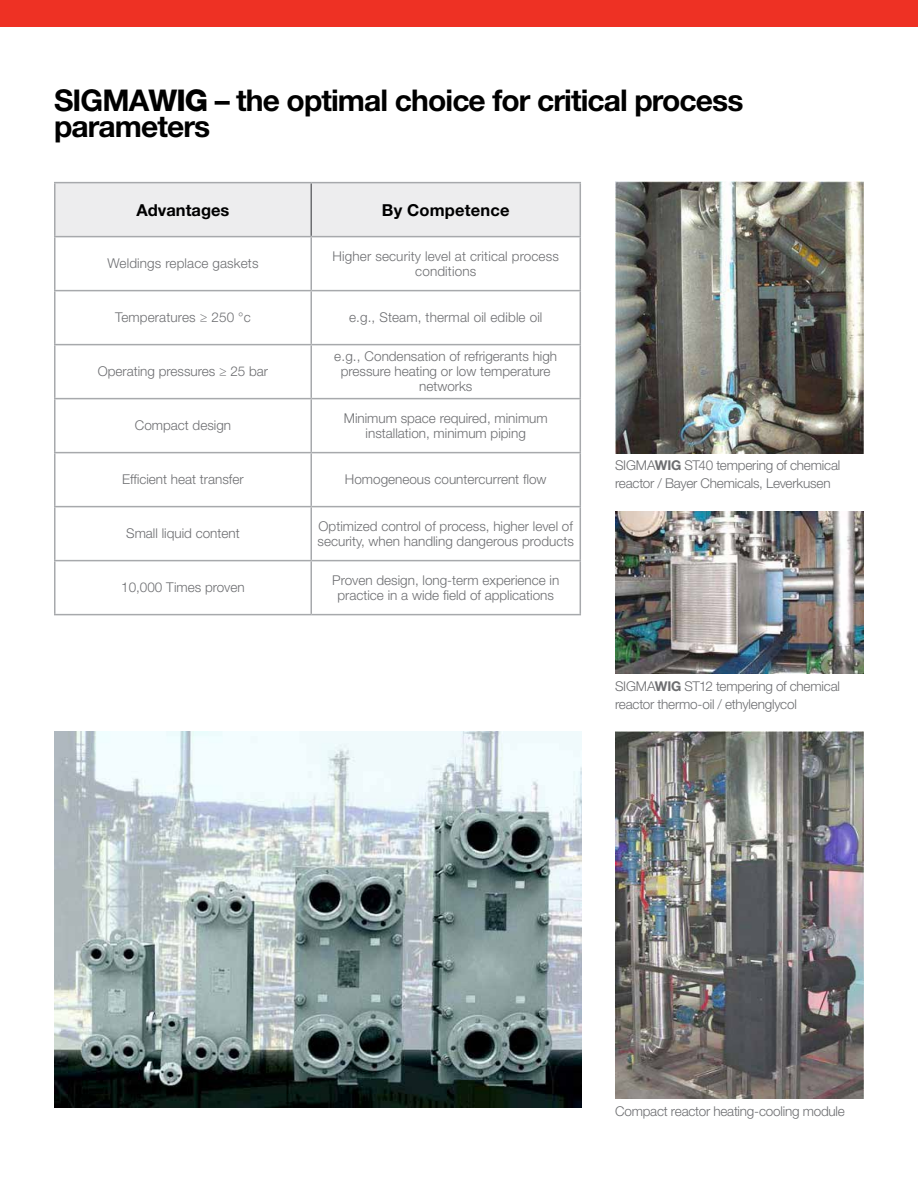
<style>
.page{position:relative;width:918px;height:1188px;background:#fff}
.page>*{position:absolute;margin:0;border:0;box-sizing:border-box;transform-origin:0 0}
.t1{font:700 30px/25.5px "Helvetica Neue LT Std";letter-spacing:-.03em;color:#000}
.t2{font:700 16.5px "Helvetica Neue LT Std";letter-spacing:.01em;color:#000}
.t3{font:300 13.5px/15px "Helvetica Neue LT Std";color:#6d6e71;text-align:center}
.s1{font-weight:800}
.s2{font-weight:700}
</style>
<div class="page">
<div style="left:56px;top:183px;width:524px;height:53px;background:#ededee"></div>
<hr style="left:310px;top:183px;width:2px;height:53px;background:#6d6e71">
<hr style="left:54px;top:182px;width:257px;height:1px;background:#a7a9ac">
<hr style="left:54px;top:183px;width:2px;height:53px;background:#a7a9ac">
<hr style="left:311px;top:182px;width:270px;height:1px;background:#a7a9ac">
<hr style="left:580px;top:183px;width:1px;height:53px;background:#a7a9ac">
<hr style="left:54px;top:291px;width:2px;height:53px;background:#a7a9ac">
<hr style="left:311px;top:290px;width:270px;height:1px;background:#a7a9ac">
<hr style="left:54px;top:344px;width:257px;height:1px;background:#a7a9ac">
<hr style="left:54px;top:345px;width:2px;height:53px;background:#a7a9ac">
<hr style="left:54px;top:398px;width:257px;height:1px;background:#a7a9ac">
<hr style="left:54px;top:399px;width:2px;height:53px;background:#a7a9ac">
<hr style="left:54px;top:452px;width:257px;height:1px;background:#a7a9ac">
<hr style="left:54px;top:453px;width:2px;height:53px;background:#a7a9ac">
<hr style="left:54px;top:506px;width:257px;height:1px;background:#a7a9ac">
<hr style="left:54px;top:507px;width:2px;height:53px;background:#a7a9ac">
<hr style="left:54px;top:560px;width:257px;height:1px;background:#a7a9ac">
<hr style="left:54px;top:561px;width:2px;height:53px;background:#a7a9ac">
<hr style="left:54px;top:614px;width:257px;height:1px;background:#a7a9ac">
<hr style="left:311px;top:236px;width:270px;height:1px;background:#a7a9ac">
<hr style="left:580px;top:237px;width:1px;height:53px;background:#a7a9ac">
<hr style="left:310px;top:291px;width:2px;height:53px;background:#a7a9ac">
<hr style="left:580px;top:291px;width:1px;height:53px;background:#a7a9ac">
<hr style="left:311px;top:344px;width:270px;height:1px;background:#a7a9ac">
<hr style="left:310px;top:345px;width:2px;height:53px;background:#a7a9ac">
<hr style="left:580px;top:345px;width:1px;height:53px;background:#a7a9ac">
<hr style="left:311px;top:398px;width:270px;height:1px;background:#a7a9ac">
<hr style="left:310px;top:399px;width:2px;height:53px;background:#a7a9ac">
<hr style="left:580px;top:399px;width:1px;height:53px;background:#a7a9ac">
<hr style="left:311px;top:452px;width:270px;height:1px;background:#a7a9ac">
<hr style="left:310px;top:453px;width:2px;height:53px;background:#a7a9ac">
<hr style="left:580px;top:453px;width:1px;height:53px;background:#a7a9ac">
<hr style="left:311px;top:506px;width:270px;height:1px;background:#a7a9ac">
<hr style="left:310px;top:507px;width:2px;height:53px;background:#a7a9ac">
<hr style="left:580px;top:507px;width:1px;height:53px;background:#a7a9ac">
<hr style="left:311px;top:560px;width:270px;height:1px;background:#a7a9ac">
<hr style="left:310px;top:561px;width:2px;height:53px;background:#a7a9ac">
<hr style="left:580px;top:561px;width:1px;height:53px;background:#a7a9ac">
<hr style="left:311px;top:614px;width:270px;height:1px;background:#a7a9ac">
<hr style="left:54px;top:236px;width:257px;height:1px;background:#a7a9ac">
<hr style="left:54px;top:237px;width:2px;height:53px;background:#a7a9ac">
<hr style="left:310px;top:237px;width:2px;height:53px;background:#a7a9ac">
<hr style="left:54px;top:290px;width:257px;height:1px;background:#a7a9ac">
<div style="left:0;top:0;width:918px;height:27px;background:#ee3124"></div>
<img style="left:615px;top:182px;width:249px;height:271px">
<img style="left:615px;top:511px;width:249px;height:162px">
<img style="left:615px;top:731px;width:249px;height:367px">
<img style="left:54px;top:731px;width:527px;height:376px">
<h1 class="t1" style="left:54px;top:87px;width:691px">SIGMA<span class="s1">WIG</span> – the optimal choice for critical process parameters</h1>
<p class="t2" style="left:137px;top:199px;width:94px">Advantages</p>
<p class="t2" style="left:382px;top:199px;width:129px">By Competence</p>
<p class="t3" style="left:107px;top:256px;width:153px">Weldings replace gaskets</p>
<p class="t3" style="left:333px;top:248px;width:228px">Higher security level at critical process conditions</p>
<p class="t3" style="left:115px;top:310px;width:137px">Temperatures ≥ 250 °c</p>
<p class="t3" style="left:349px;top:310px;width:195px">e.g., Steam, thermal oil edible oil</p>
<p class="t3" style="left:98px;top:364px;width:172px">Operating pressures ≥ 25 bar</p>
<p class="t3" style="left:334px;top:349px;width:224px">e.g., Condensation of refrigerants high pressure heating or low temperature networks</p>
<p class="t3" style="left:135px;top:418px;width:98px">Compact design</p>
<p class="t3" style="left:344px;top:410px;width:206px">Minimum space required, minimum installation, minimum piping</p>
<p class="t3" style="left:122px;top:472px;width:123px">Efficient heat transfer</p>
<p class="t3" style="left:345px;top:472px;width:203px">Homogeneous countercurrent flow</p>
<p class="t3" style="left:126px;top:526px;width:115px">Small liquid content</p>
<p class="t3" style="left:318px;top:518px;width:258px;text-align:left">Optimized control of process, higher level of security, when handling dangerous products</p>
<p class="t3" style="left:121px;top:580px;width:125px">10,000 Times proven</p>
<p class="t3" style="left:332px;top:572px;width:229px">Proven design, long-term experience in practice in a wide field of applications</p>
<p class="t3" style="left:615px;top:456px;width:227px;line-height:18px;text-align:left">SIGMA<span class="s2">WIG</span> ST40 tempering of chemical reactor / Bayer Chemicals, Leverkusen</p>
<p class="t3" style="left:615px;top:677px;width:226px;line-height:18px;text-align:left">SIGMA<span class="s2">WIG</span> ST12 tempering of chemical reactor thermo-oil / ethylenglycol</p>
<p class="t3" style="left:615px;top:1103px;width:231px">Compact reactor heating-cooling module</p>
</div>
